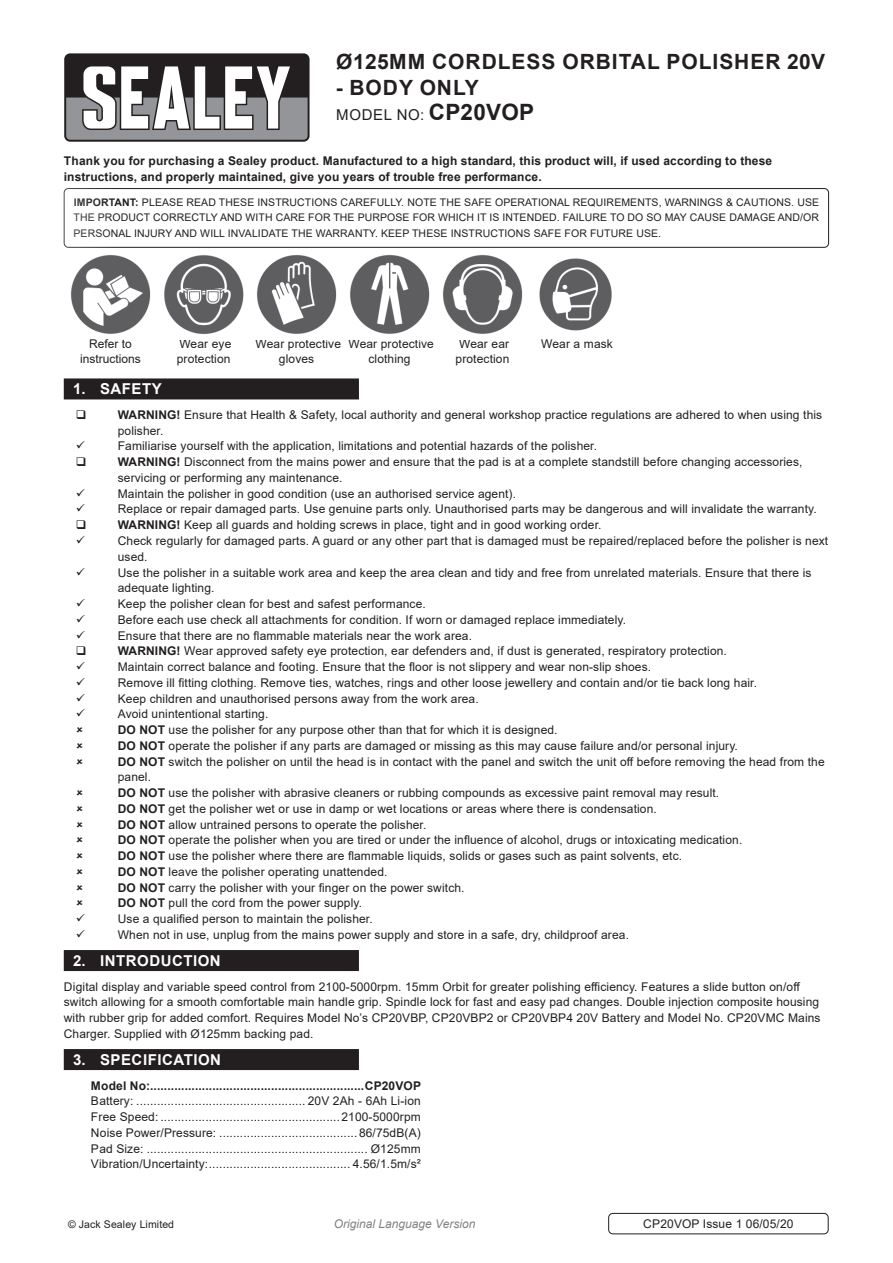
<style>
.page{position:relative;width:893px;height:1263px;background:#fff}
.page>*{position:absolute;margin:0;border:0;box-sizing:border-box;transform-origin:0 0}
.Product_Description{font:700 21px "Arial";letter-spacing:.045em;color:#231f20}
.t1{font:700 15px "Arial";letter-spacing:.035em;color:#fff}
.Instructions_Model_N{font:15px "Arial";letter-spacing:.045em;color:#231f20}
.Body{font:12px/15.8px "Arial";letter-spacing:.01em;color:#231f20}
.Specifications__Tabb{font:12px "Arial";letter-spacing:.01em;color:#231f20}
.Body-2{font:700 12px/15.8px "Arial";letter-spacing:.01em;color:#231f20}
.Specifications__Tabb-2{font:700 12px "Arial";letter-spacing:.01em;color:#231f20}
.t2{font:italic 12px "Arial";color:#808285}
.Body__Footer{font:12px "Arial";letter-spacing:.01em;color:#231f20}
.Body__Justified__7pt{font:10.5px/15.8px "Arial";letter-spacing:.01em;color:#231f20;text-align:justify}
.s1{font-weight:700;font-size:22.5px}
.s2{font-weight:700}
</style>
<div class="page">
<div style="left:64px;top:53px;width:246px;height:89px;background:#231f20;border-radius:6px"></div>
<svg style="left:66px;top:66px;width:242px;height:74px"></svg>
<div style="left:64px;top:188px;width:765px;height:60px;border:1px solid #231f20;border-radius:4px"></div>
<div style="left:64px;top:378px;width:295px;height:21px;background:#231f20"></div>
<div style="left:64px;top:950px;width:295px;height:21px;background:#231f20"></div>
<div style="left:64px;top:1049px;width:295px;height:21px;background:#231f20"></div>
<div style="left:608px;top:1213px;width:220px;height:21px;border:1px solid #231f20;border-radius:4px"></div>
<img style="left:71px;top:255px;width:80px;height:79px">
<img style="left:164px;top:255px;width:80px;height:79px">
<img style="left:257px;top:255px;width:80px;height:79px">
<img style="left:539px;top:258px;width:73px;height:73px">
<img style="left:443px;top:255px;width:80px;height:79px">
<img style="left:350px;top:255px;width:80px;height:79px">
<p class="Product_Description" style="left:336px;top:47px;width:490px">Ø125MM CORDLESS ORBITAL POLISHER 20V</p>
<p class="Product_Description" style="left:336px;top:72px;width:144px">- BODY ONLY</p>
<p class="Instructions_Model_N" style="left:336px;top:104px;width:199px">MODEL NO: <span class="s1">CP20VOP</span></p>
<p class="Body-2" style="left:64px;top:153px;width:710px">Thank you for purchasing a Sealey product. Manufactured to a high standard, this product will, if used according to these instructions, and properly maintained, give you years of trouble free performance.</p>
<p class="Body__Justified__7pt" style="left:74px;top:194px;width:747px"><span class="s2">IMPORTANT:</span> PLEASE READ THESE INSTRUCTIONS CAREFULLY. NOTE THE SAFE OPERATIONAL REQUIREMENTS, WARNINGS &amp; CAUTIONS. USE THE PRODUCT CORRECTLY AND WITH CARE FOR THE PURPOSE FOR WHICH IT IS INTENDED. FAILURE TO DO SO MAY CAUSE DAMAGE AND/OR PERSONAL INJURY AND WILL INVALIDATE THE WARRANTY. KEEP THESE INSTRUCTIONS SAFE FOR FUTURE USE.</p>
<p class="Body" style="left:80px;top:337px;width:62px;line-height:14.4px;text-align:center">Refer to instructions</p>
<p class="Body" style="left:177px;top:337px;width:56px;line-height:14.4px">Wear eye protection</p>
<p class="Body" style="left:256px;top:337px;width:87px;line-height:14.4px;text-align:center">Wear protective gloves</p>
<p class="Body" style="left:456px;top:337px;width:55px;line-height:14.4px">Wear ear protection</p>
<p class="Body" style="left:348px;top:337px;width:87px;line-height:14.4px;text-align:center">Wear protective clothing</p>
<p class="Body" style="left:541px;top:336px;width:73px">Wear a mask</p>
<p class="t1" style="left:73px;top:378px;width:90px">1. SAFETY</p>
<p class="Body" style="left:118px;top:407px;width:706px"><span class="s2">WARNING!</span> Ensure that Health &amp; Safety, local authority and general workshop practice regulations are adhered to when using this polisher.</p>
<p class="Body" style="left:118px;top:438px;width:481px">Familiarise yourself with the application, limitations and potential hazards of the polisher.</p>
<p class="Body" style="left:118px;top:454px;width:686px"><span class="s2">WARNING!</span> Disconnect from the mains power and ensure that the pad is at a complete standstill before changing accessories, servicing or performing any maintenance.</p>
<p class="Body" style="left:118px;top:486px;width:400px">Maintain the polisher in good condition (use an authorised service agent).</p>
<p class="Body" style="left:118px;top:501px;width:700px">Replace or repair damaged parts. Use genuine parts only. Unauthorised parts may be dangerous and will invalidate the warranty.</p>
<p class="Body" style="left:118px;top:517px;width:485px"><span class="s2">WARNING!</span> Keep all guards and holding screws in place, tight and in good working order.</p>
<p class="Body" style="left:118px;top:533px;width:712px">Check regularly for damaged parts. A guard or any other part that is damaged must be repaired/replaced before the polisher is next used.</p>
<p class="Body" style="left:118px;top:564px;width:695px">Use the polisher in a suitable work area and keep the area clean and tidy and free from unrelated materials. Ensure that there is adequate lighting.</p>
<p class="Body" style="left:118px;top:596px;width:310px">Keep the polisher clean for best and safest performance.</p>
<p class="Body" style="left:118px;top:612px;width:510px">Before each use check all attachments for condition. If worn or damaged replace immediately.</p>
<p class="Body" style="left:118px;top:627px;width:356px">Ensure that there are no flammable materials near the work area.</p>
<p class="Body" style="left:118px;top:643px;width:611px"><span class="s2">WARNING!</span> Wear approved safety eye protection, ear defenders and, if dust is generated, respiratory protection.</p>
<p class="Body" style="left:118px;top:659px;width:535px">Maintain correct balance and footing. Ensure that the floor is not slippery and wear non-slip shoes.</p>
<p class="Body" style="left:118px;top:675px;width:641px">Remove ill fitting clothing. Remove ties, watches, rings and other loose jewellery and contain and/or tie back long hair.</p>
<p class="Body" style="left:118px;top:690px;width:362px">Keep children and unauthorised persons away from the work area.</p>
<p class="Body" style="left:118px;top:706px;width:152px">Avoid unintentional starting.</p>
<p class="Body" style="left:118px;top:722px;width:441px"><span class="s2">DO NOT</span> use the polisher for any purpose other than that for which it is designed.</p>
<p class="Body" style="left:118px;top:738px;width:622px"><span class="s2">DO NOT</span> operate the polisher if any parts are damaged or missing as this may cause failure and/or personal injury.</p>
<p class="Body" style="left:118px;top:753px;width:708px"><span class="s2">DO NOT</span> switch the polisher on until the head is in contact with the panel and switch the unit off before removing the head from the panel.</p>
<p class="Body" style="left:118px;top:785px;width:603px"><span class="s2">DO NOT</span> use the polisher with abrasive cleaners or rubbing compounds as excessive paint removal may result.</p>
<p class="Body" style="left:118px;top:801px;width:541px"><span class="s2">DO NOT</span> get the polisher wet or use in damp or wet locations or areas where there is condensation.</p>
<p class="Body" style="left:118px;top:816px;width:310px"><span class="s2">DO NOT</span> allow untrained persons to operate the polisher.</p>
<p class="Body" style="left:118px;top:832px;width:626px"><span class="s2">DO NOT</span> operate the polisher when you are tired or under the influence of alcohol, drugs or intoxicating medication.</p>
<p class="Body" style="left:118px;top:848px;width:566px"><span class="s2">DO NOT</span> use the polisher where there are flammable liquids, solids or gases such as paint solvents, etc.</p>
<p class="Body" style="left:118px;top:864px;width:271px"><span class="s2">DO NOT</span> leave the polisher operating unattended.</p>
<p class="Body" style="left:118px;top:879px;width:348px"><span class="s2">DO NOT</span> carry the polisher with your finger on the power switch.</p>
<p class="Body" style="left:118px;top:895px;width:246px"><span class="s2">DO NOT</span> pull the cord from the power supply.</p>
<p class="Body" style="left:118px;top:911px;width:256px">Use a qualified person to maintain the polisher.</p>
<p class="Body" style="left:118px;top:927px;width:513px">When not in use, unplug from the mains power supply and store in a safe, dry, childproof area.</p>
<p class="t1" style="left:73px;top:950px;width:149px">2. INTRODUCTION</p>
<p class="Body" style="left:64px;top:978px;width:758px">Digital display and variable speed control from 2100-5000rpm. 15mm Orbit for greater polishing efficiency. Features a slide button on/off switch allowing for a smooth comfortable main handle grip. Spindle lock for fast and easy pad changes. Double injection composite housing with rubber grip for added comfort. Requires Model No’s CP20VBP, CP20VBP2 or CP20VBP4 20V Battery and Model No. CP20VMC Mains Charger. Supplied with Ø125mm backing pad.</p>
<p class="t1" style="left:73px;top:1049px;width:150px">3. SPECIFICATION</p>
<p class="Specifications__Tabb-2" style="left:91px;top:1077px;width:332px">Model No:..............................................................CP20VOP</p>
<p class="Specifications__Tabb" style="left:91px;top:1093px;width:331px">Battery: ................................................. 20V 2Ah - 6Ah Li-ion</p>
<p class="Specifications__Tabb" style="left:91px;top:1108px;width:331px">Free Speed: ....................................................2100-5000rpm</p>
<p class="Specifications__Tabb" style="left:91px;top:1124px;width:331px">Noise Power/Pressure: ........................................ 86/75dB(A)</p>
<p class="Specifications__Tabb" style="left:91px;top:1140px;width:331px">Pad Size: ................................................................ Ø125mm</p>
<p class="Specifications__Tabb" style="left:91px;top:1156px;width:331px">Vibration/Uncertainty:......................................... 4.56/1.5m/s²</p>
<p class="Body__Justified__7pt" style="left:68px;top:1216px;width:108px">© Jack Sealey Limited</p>
<p class="t2" style="left:334px;top:1216px;width:143px">Original Language Version</p>
<p class="Body__Footer" style="left:643px;top:1216px;width:152px">CP20VOP Issue 1 06/05/20</p>
</div>
